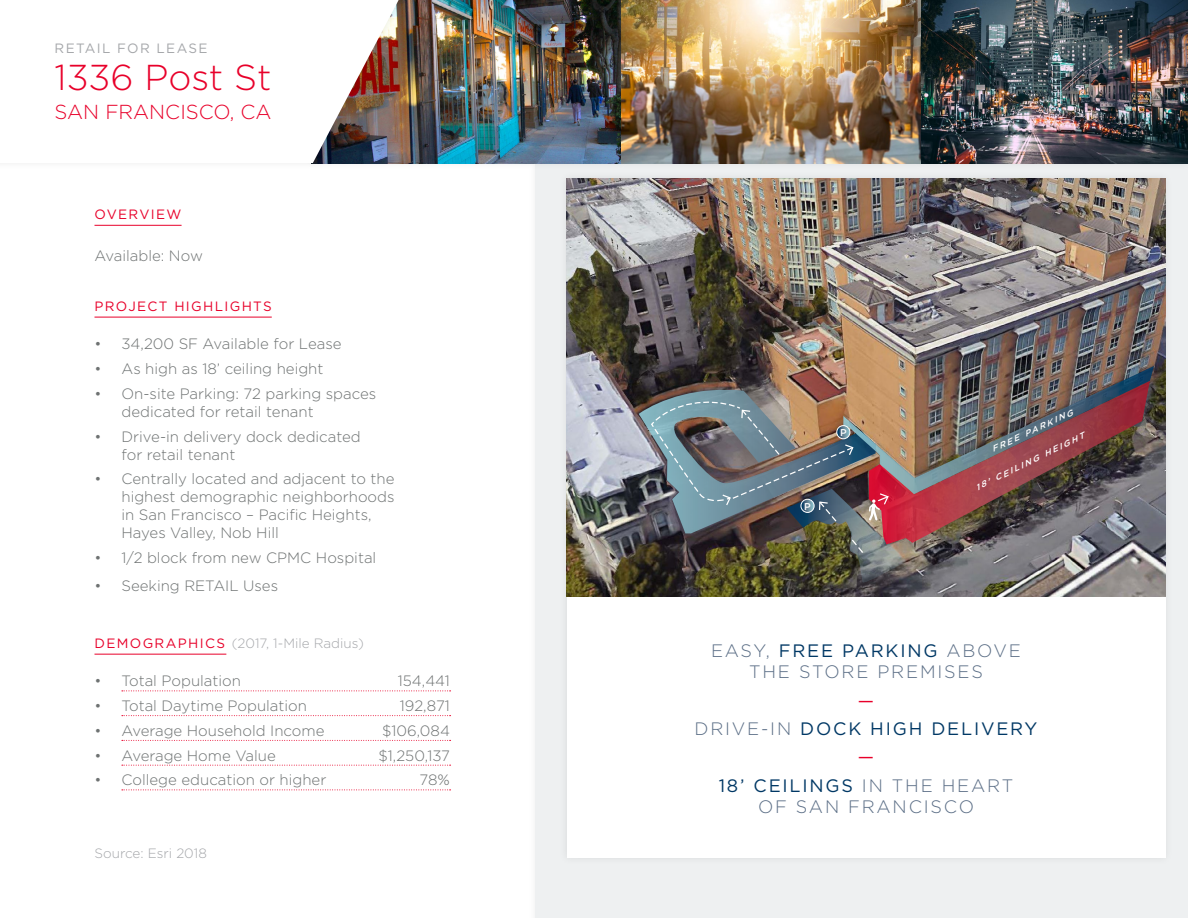
<style>
.page{position:relative;width:1188px;height:918px;background:#fff}
.page>*{position:absolute;margin:0;border:0;box-sizing:border-box;transform-origin:0 0}
.t1{font:300 36px "Gotham";color:#e8002a}
.t2{font:300 20.25px "Gotham";color:#e8002a}
.t3{font:300 18px/21.6px "Gotham";letter-spacing:.1em;color:#5b6e86;text-align:center}
.t4{font:18px/28.3px "Gotham";letter-spacing:.1em;color:#003865;text-align:center}
.t5{font:300 15px/18px "Gotham";color:#6e7272}
.t6{font:300 13.5px "Gotham";color:#a5a7aa}
.t7{font:13.5px "Gotham";letter-spacing:.1em;color:#e8002a}
.t8{font:13.5px "Gotham";letter-spacing:.1em;color:#a5a7aa}
.t9{font:500 9.9px "Gotham";color:#fff}
.t10{font:italic 500 8.25px "Gotham";color:#fff;scale:1.08 1}
.s1{font-weight:400;color:#e8002a}
.s2{font-weight:400;color:#003865}
.s3{color:#e8002a}
.s4{font-weight:300;color:#5b6e86}
</style>
<div class="page">
<div style="left:536px;top:163px;width:652px;height:755px;background:#eef0f1"></div>
<hr style="left:94px;top:225px;width:88px;height:1px;background:#e8002a">
<hr style="left:94px;top:317px;width:178px;height:1px;background:#e8002a">
<hr style="left:94px;top:654px;width:132px;height:1px;background:#e8002a">
<svg style="left:122px;top:691px;width:329px;height:1px"></svg>
<svg style="left:122px;top:715px;width:329px;height:1px"></svg>
<svg style="left:122px;top:740px;width:329px;height:1px"></svg>
<svg style="left:122px;top:765px;width:329px;height:1px"></svg>
<svg style="left:122px;top:790px;width:329px;height:1px"></svg>
<div style="left:913px;top:0;width:275px;height:171px;background:#000;opacity:.08"></div>
<img style="left:928px;top:0;width:260px;height:163px">
<div style="left:303px;top:0;width:326px;height:171px;background:#000;opacity:.08"></div>
<img style="left:406px;top:0;width:208px;height:163px">
<div style="left:0;top:0;width:406px;height:171px;background:#000;opacity:.08"></div>
<svg style="left:0;top:0;width:399px;height:163px"></svg>
<div style="left:614px;top:0;width:314px;height:171px;background:#000;opacity:.08"></div>
<img style="left:621px;top:0;width:300px;height:163px">
<div style="left:567px;top:178px;width:599px;height:680px;background:#fff"></div>
<img style="left:567px;top:178px;width:598px;height:419px">
<div style="left:628px;top:378px;width:260px;height:167px;background:#000;opacity:.08"></div>
<div style="left:776px;top:478px;width:141px;height:116px;background:#000;opacity:.08"></div>
<div style="left:831px;top:356px;width:334px;height:149px;background:#000;opacity:.08"></div>
<img style="left:639px;top:366px;width:515px;height:220px">
<p class="t8" style="left:55px;top:40px;width:154px">RETAIL FOR LEASE</p>
<h1 class="t1" style="left:55px;top:55px;width:218px">1336 Post St</h1>
<h2 class="t2" style="left:55px;top:99px;width:218px">SAN FRANCISCO, CA</h2>
<p class="t7" style="left:94px;top:206px;width:89px">OVERVIEW</p>
<p class="t5" style="left:94px;top:246px;width:110px">Available: Now</p>
<p class="t7" style="left:94px;top:298px;width:179px">PROJECT HIGHLIGHTS</p>
<p class="t5" style="left:94px;top:335px;width:249px">• 34,200 SF Available for Lease</p>
<p class="t5" style="left:94px;top:359px;width:231px">• As high as 18’ ceiling height</p>
<p class="t5" style="left:122px;top:384px;width:256px;text-indent:-27px">• On-site Parking: 72 parking spaces dedicated for retail tenant</p>
<p class="t5" style="left:122px;top:427px;width:241px;text-indent:-27px">• Drive-in delivery dock dedicated for retail tenant</p>
<p class="t5" style="left:122px;top:470px;width:275px;text-indent:-27px">• Centrally located and adjacent to the highest demographic neighborhoods in San Francisco – Pacific Heights, Hayes Valley, Nob Hill</p>
<p class="t5" style="left:94px;top:548px;width:283px">• 1/2 block from new CPMC Hospital</p>
<p class="t5" style="left:94px;top:577px;width:185px">• Seeking RETAIL Uses</p>
<p class="t6" style="left:94px;top:635px;width:271px"><span class="s1">DEMOGRAPHICS</span> (2017, 1-Mile Radius)</p>
<p class="t5" style="left:94px;top:672px;width:148px">• Total Population</p>
<p class="t5" style="left:398px;top:672px;width:54px">154,441</p>
<p class="t5" style="left:94px;top:696px;width:214px">• Total Daytime Population</p>
<p class="t5" style="left:400px;top:696px;width:52px">192,871</p>
<p class="t5" style="left:94px;top:721px;width:231px">• Average Household Income</p>
<p class="t5" style="left:382px;top:721px;width:69px">$106,084</p>
<p class="t5" style="left:94px;top:746px;width:183px">• Average Home Value</p>
<p class="t5" style="left:378px;top:746px;width:73px">$1,250,137</p>
<p class="t5" style="left:94px;top:771px;width:233px">• College education or higher</p>
<p class="t5" style="left:420px;top:771px;width:32px">78%</p>
<p class="t6" style="left:94px;top:845px;width:114px">Source: Esri 2018</p>
<p class="t9" style="left:804px;top:500px;width:8px">P</p>
<p class="t9" style="left:840px;top:426px;width:8px">P</p>
<p class="t10" style="left:990px;top:445px;width:84px;rotate:-25deg">FREE PARKING</p>
<p class="t10" style="left:973px;top:483px;width:113px;rotate:-26deg">18’ CEILING HEIGHT</p>
<p class="t3" style="left:711px;top:639px;width:311px">EASY, <span class="s2">FREE PARKING</span> ABOVE<br>THE STORE PREMISES</p>
<p class="t4" style="left:695px;top:686px;width:344px"><span class="s3">—<br></span><span class="s4">DRIVE-IN</span> DOCK HIGH DELIVERY <span class="s3">—<br></span>18’ CEILINGS <span class="s4">IN THE HEART</span></p>
<p class="t3" style="left:758px;top:796px;width:217px">OF SAN FRANCISCO</p>
</div>
